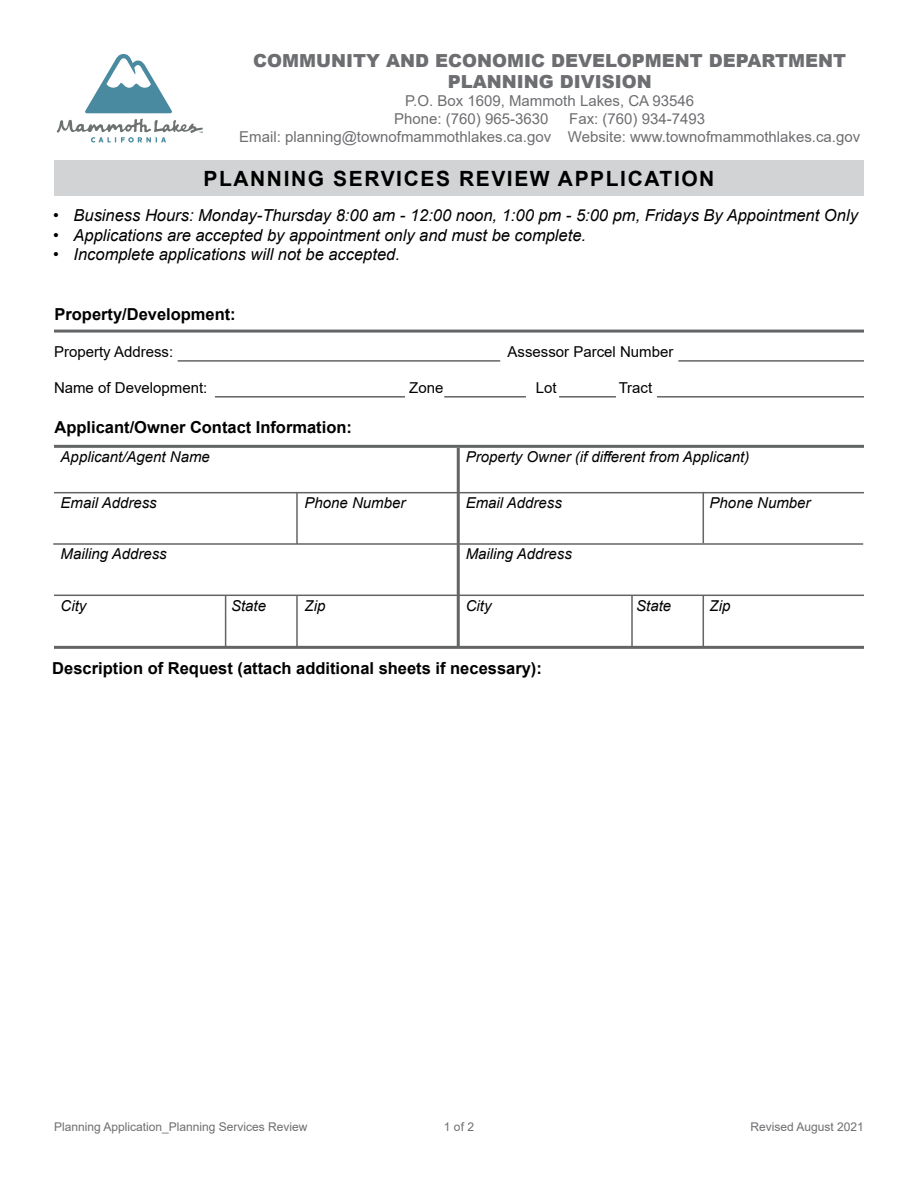
<style>
.page{position:relative;width:918px;height:1188px;background:#fff}
.page>*{position:absolute;margin:0;border:0;box-sizing:border-box;transform-origin:0 0}
.t1{font:700 21px "Arial";letter-spacing:.075em;color:#000}
.t2{font:900 18px/21.6px "Arial";color:#6d6e71;text-align:center}
.t3{font:italic 16.5px "Arial";color:#000}
.t4{font:700 16.5px "Arial";color:#000}
.t5{font:italic 15px "Arial";color:#000}
.t6{font:15px/18px "Arial";color:#6d6e71}
.t7{font:15px "Arial";color:#000}
.t8{font:12px "Arial";color:#6d6e71}
</style>
<div class="page">
<hr style="left:178px;top:360px;width:322px;height:2px;background:#636466">
<hr style="left:215px;top:396px;width:190px;height:2px;background:#636466">
<hr style="left:54px;top:445px;width:810px;height:3px;background:#636466">
<hr style="left:54px;top:330px;width:810px;height:3px;background:#636466">
<hr style="left:54px;top:595px;width:810px;height:1px;background:#636466">
<hr style="left:54px;top:646px;width:810px;height:3px;background:#636466">
<hr style="left:53px;top:543px;width:810px;height:2px;background:#636466">
<hr style="left:54px;top:492px;width:810px;height:1px;background:#636466">
<hr style="left:296px;top:492px;width:2px;height:52px;background:#636466">
<hr style="left:296px;top:596px;width:2px;height:51px;background:#636466">
<hr style="left:225px;top:596px;width:1px;height:51px;background:#636466">
<hr style="left:631px;top:596px;width:2px;height:51px;background:#636466">
<hr style="left:703px;top:492px;width:1px;height:51px;background:#636466">
<hr style="left:703px;top:596px;width:1px;height:51px;background:#636466">
<hr style="left:457px;top:448px;width:3px;height:200px;background:#636466">
<hr style="left:444px;top:396px;width:82px;height:2px;background:#636466">
<hr style="left:559px;top:396px;width:57px;height:2px;background:#636466">
<hr style="left:657px;top:396px;width:207px;height:2px;background:#636466">
<hr style="left:678px;top:360px;width:186px;height:2px;background:#636466">
<div style="left:54px;top:161px;width:810px;height:35px;background:#d1d3d4"></div>
<svg style="left:85px;top:54px;width:87px;height:59px"></svg>
<svg style="left:57px;top:119px;width:146px;height:23px"></svg>
<p class="t2" style="left:253px;top:49px;width:594px">COMMUNITY AND ECONOMIC DEVELOPMENT DEPARTMENT<br>PLANNING DIVISION</p>
<p class="t6" style="left:394px;top:92px;width:302px;text-indent:11px">P.O. Box 1609, Mammoth Lakes, CA 93546<br>Phone: (760) 965-3630</p>
<p class="t6" style="left:239px;top:110px;width:623px;text-indent:330px">Fax: (760) 934-7493<br>Email: planning@townofmammothlakes.ca.gov Website: www.townofmammothlakes.ca.gov</p>
<p class="t1" style="left:204px;top:164px;width:512px">PLANNING SERVICES REVIEW APPLICATION</p>
<p class="t3" style="left:53px;top:204px;width:806px">• Business Hours: Monday-Thursday 8:00 am - 12:00 noon, 1:00 pm - 5:00 pm, Fridays By Appointment Only</p>
<p class="t3" style="left:53px;top:224px;width:534px">• Applications are accepted by appointment only and must be complete.</p>
<p class="t3" style="left:53px;top:244px;width:348px">• Incomplete applications will not be accepted.</p>
<p class="t4" style="left:55px;top:302px;width:183px">Property/Development:</p>
<p class="t7" style="left:54px;top:341px;width:121px">Property Address:</p>
<p class="t7" style="left:508px;top:341px;width:167px">Assessor Parcel Number</p>
<p class="t7" style="left:54px;top:377px;width:155px">Name of Development:</p>
<p class="t7" style="left:409px;top:377px;width:36px">Zone</p>
<p class="t7" style="left:536px;top:377px;width:22px">Lot</p>
<p class="t7" style="left:619px;top:377px;width:35px">Tract</p>
<p class="t4" style="left:55px;top:416px;width:299px">Applicant/Owner Contact Information:</p>
<p class="t5" style="left:61px;top:447px;width:151px">Applicant/Agent Name</p>
<p class="t5" style="left:466px;top:447px;width:285px">Property Owner (if different from Applicant)</p>
<p class="t5" style="left:61px;top:493px;width:98px">Email Address</p>
<p class="t5" style="left:466px;top:493px;width:98px">Email Address</p>
<p class="t5" style="left:305px;top:493px;width:102px">Phone Number</p>
<p class="t5" style="left:710px;top:493px;width:102px">Phone Number</p>
<p class="t5" style="left:61px;top:544px;width:108px">Mailing Address</p>
<p class="t5" style="left:466px;top:544px;width:108px">Mailing Address</p>
<p class="t5" style="left:61px;top:596px;width:27px">City</p>
<p class="t5" style="left:231px;top:596px;width:37px">State</p>
<p class="t5" style="left:305px;top:596px;width:22px">Zip</p>
<p class="t5" style="left:466px;top:596px;width:27px">City</p>
<p class="t5" style="left:636px;top:596px;width:37px">State</p>
<p class="t5" style="left:710px;top:596px;width:22px">Zip</p>
<p class="t4" style="left:52px;top:657px;width:491px">Description of Request (attach additional sheets if necessary):</p>
<p class="t8" style="left:54px;top:1118px;width:255px">Planning Application_Planning Services Review</p>
<p class="t8" style="left:444px;top:1118px;width:32px">1 of 2</p>
<p class="t8" style="left:751px;top:1118px;width:115px">Revised August 2021</p>
</div>
